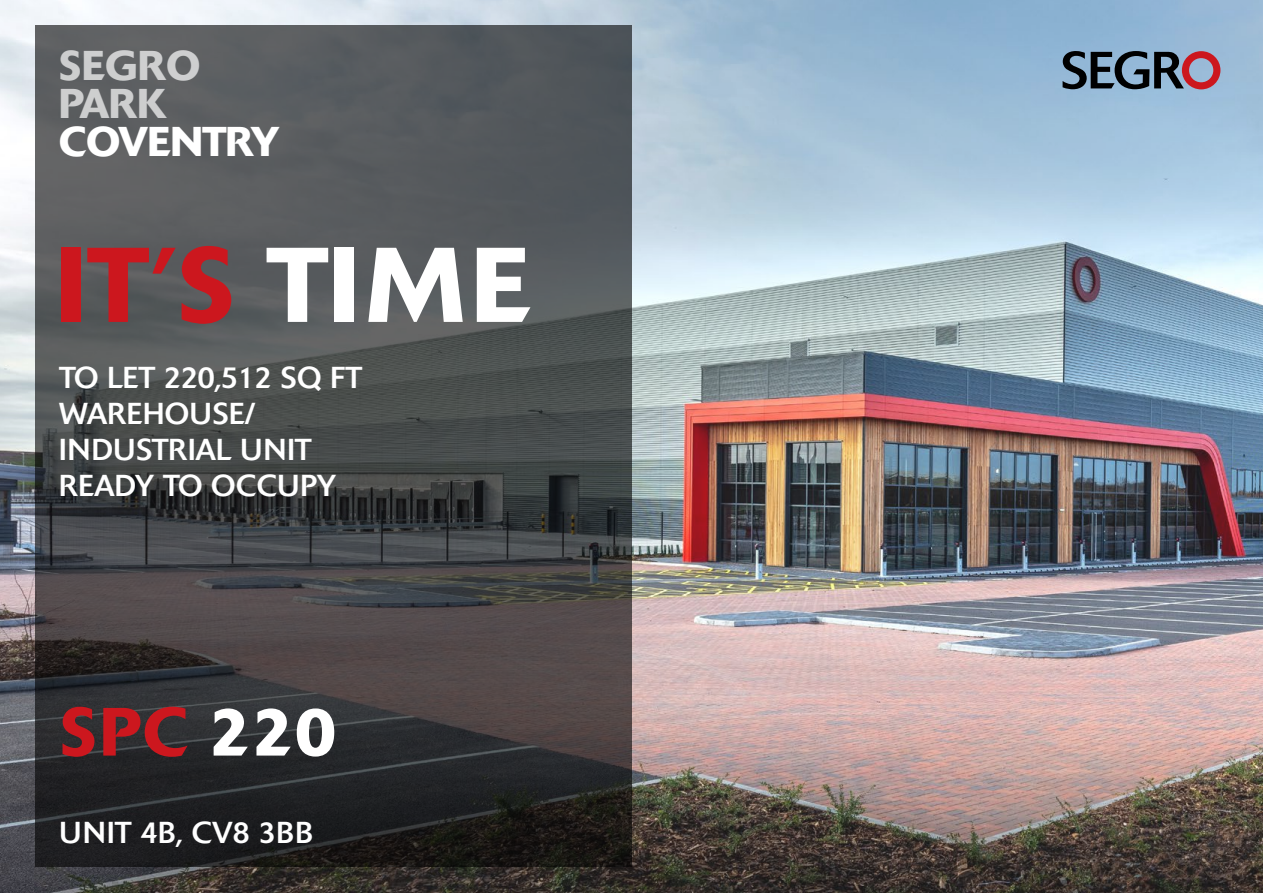
<style>
.page{position:relative;width:1263px;height:893px;background:#fff}
.page>*{position:absolute;margin:0;border:0;box-sizing:border-box;transform-origin:0 0}
.t1{font:500 105px "Delta BQ";letter-spacing:.03em;color:#cc171e}
.t2{font:500 67.5px "Delta BQ";letter-spacing:.01em;color:#cc171e}
.t3{font:500 41.25px/38px "Delta BQ";color:rgb(255 255 255/.7)}
.t4{font:500 41.25px "Delta BQ";letter-spacing:-.02em;color:#fff}
.t5{font:30px/36px "Delta BQ";letter-spacing:.01em;color:#fff}
.s1{color:#fff}
</style>
<div class="page">
<img style="left:0;top:0;width:1263px;height:893px">
<svg style="left:35px;top:26px;width:597px;height:841px;background:#47484a"></svg>
<svg style="left:1062px;top:51px;width:158px;height:38px;background:#676577"></svg>
<h3 class="t3" style="left:59px;top:47px;width:143px">SEGRO<br>PARK</h3>
<h3 class="t4" style="left:59px;top:116px;width:222px">COVENTRY</h3>
<h1 class="t1" style="left:56px;top:220px;width:476px">IT’S <span class="s1">TIME</span></h1>
<p class="t5" style="left:59px;top:360px;width:305px">TO LET 220,512 SQ FT<br>WAREHOUSE/<br>INDUSTRIAL UNIT<br>READY TO OCCUPY</p>
<h2 class="t2" style="left:60px;top:690px;width:278px">SPC <span class="s1">220</span></h2>
<p class="t5" style="left:60px;top:814px;width:255px">UNIT 4B, CV8 3BB</p>
</div>
